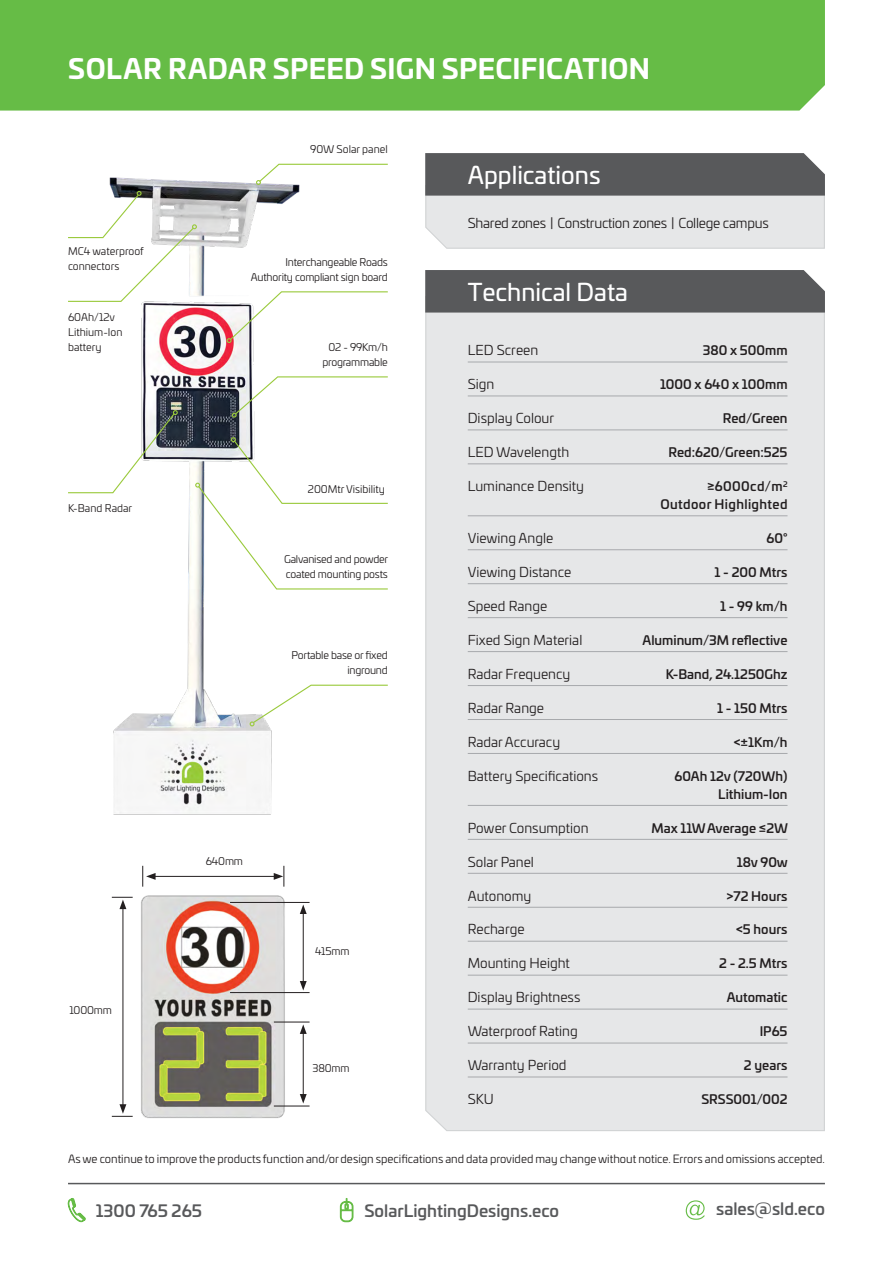
<style>
.page{position:relative;width:893px;height:1263px;background:#fff}
.page>*{position:absolute;margin:0;border:0;box-sizing:border-box;transform-origin:0 0}
.t1{font:700 27px "Univia Pro";letter-spacing:.015em;color:#fff}
.t2{font:24px "Univia Pro";color:#fff}
.t3{font:500 16.5px "Univia Pro";color:#58595b}
.t4{font:13.5px "Univia Pro";color:#231f20}
.t5{font:13.5px "Univia Pro";letter-spacing:-.02em;color:#231f20}
.t6{font:500 12.75px/18px "Univia Pro";color:#231f20;text-align:right}
.t7{font:500 12.75px/18px "Univia Pro";letter-spacing:.03em;color:#231f20;text-align:right}
.t8{font:11.25px "Univia Pro";color:#231f20}
.t9{font:10.5px/15px "Univia Pro";letter-spacing:-.02em;color:#231f20;text-align:right}
.t10{font:10.5px/15px "Univia Pro";color:#231f20}
</style>
<div class="page">
<div style="left:425px;top:313px;width:400px;height:818px;background:#e6e7e8"></div>
<hr style="left:468px;top:362px;width:319px;height:1px;background:#a7a9ac">
<hr style="left:468px;top:396px;width:319px;height:1px;background:#a7a9ac">
<hr style="left:468px;top:429px;width:319px;height:1px;background:#a7a9ac">
<hr style="left:468px;top:463px;width:319px;height:1px;background:#a7a9ac">
<hr style="left:468px;top:515px;width:319px;height:1px;background:#a7a9ac">
<hr style="left:468px;top:549px;width:319px;height:1px;background:#a7a9ac">
<hr style="left:468px;top:583px;width:319px;height:1px;background:#a7a9ac">
<hr style="left:468px;top:617px;width:319px;height:1px;background:#a7a9ac">
<hr style="left:468px;top:651px;width:319px;height:1px;background:#a7a9ac">
<hr style="left:468px;top:685px;width:319px;height:1px;background:#a7a9ac">
<hr style="left:468px;top:719px;width:319px;height:1px;background:#a7a9ac">
<hr style="left:468px;top:753px;width:319px;height:1px;background:#a7a9ac">
<hr style="left:468px;top:805px;width:319px;height:1px;background:#a7a9ac">
<hr style="left:468px;top:839px;width:319px;height:1px;background:#a7a9ac">
<hr style="left:468px;top:873px;width:319px;height:1px;background:#a7a9ac">
<hr style="left:468px;top:907px;width:319px;height:1px;background:#a7a9ac">
<hr style="left:468px;top:941px;width:319px;height:1px;background:#a7a9ac">
<hr style="left:468px;top:975px;width:319px;height:1px;background:#a7a9ac">
<hr style="left:468px;top:1009px;width:319px;height:1px;background:#a7a9ac">
<hr style="left:468px;top:1043px;width:319px;height:1px;background:#a7a9ac">
<hr style="left:468px;top:1076px;width:319px;height:1px;background:#a7a9ac">
<div style="left:425px;top:270px;width:400px;height:43px;background:#58595b"></div>
<svg style="left:340px;top:1198px;width:13px;height:24px"></svg>
<svg style="left:68px;top:1198px;width:18px;height:24px"></svg>
<svg style="left:686px;top:1200px;width:19px;height:20px"></svg>
<hr style="left:68px;top:1183px;width:757px;height:1px;background:#58595b">
<div style="left:0;top:0;width:825px;height:111px;background:#66bc46"></div>
<svg style="left:425px;top:153px;width:400px;height:96px;background:#a7a8aa"></svg>
<img style="left:141px;top:895px;width:147px;height:223px">
<img style="left:109px;top:177px;width:191px;height:638px">
<svg style="left:256px;top:163px;width:132px;height:22px"></svg>
<svg style="left:232px;top:376px;width:156px;height:42px"></svg>
<svg style="left:227px;top:291px;width:161px;height:52px"></svg>
<svg style="left:68px;top:191px;width:129px;height:111px"></svg>
<svg style="left:68px;top:410px;width:110px;height:84px"></svg>
<svg style="left:250px;top:684px;width:138px;height:42px"></svg>
<svg style="left:195px;top:437px;width:193px;height:153px"></svg>
<hr style="left:153px;top:876px;width:123px;height:1px;background:#231f20">
<hr style="left:303px;top:911px;width:1px;height:72px;background:#231f20">
<svg style="left:300px;top:904px;width:7px;height:10px"></svg>
<svg style="left:300px;top:981px;width:7px;height:9px"></svg>
<hr style="left:303px;top:1031px;width:1px;height:65px;background:#231f20">
<svg style="left:300px;top:1024px;width:7px;height:10px"></svg>
<svg style="left:300px;top:1094px;width:7px;height:9px"></svg>
<hr style="left:123px;top:907px;width:1px;height:199px;background:#231f20">
<svg style="left:112px;top:897px;width:21px;height:12px"></svg>
<svg style="left:142px;top:866px;width:14px;height:21px"></svg>
<svg style="left:274px;top:866px;width:10px;height:21px"></svg>
<hr style="left:274px;top:1022px;width:36px;height:1px;background:#231f20">
<hr style="left:274px;top:1106px;width:36px;height:1px;background:#231f20">
<hr style="left:230px;top:902px;width:80px;height:1px;background:#231f20">
<hr style="left:230px;top:992px;width:80px;height:1px;background:#231f20">
<svg style="left:112px;top:1104px;width:21px;height:13px"></svg>
<p class="t1" style="left:68px;top:47px;width:583px">SOLAR RADAR SPEED SIGN SPECIFICATION</p>
<p class="t10" style="left:68px;top:243px;width:77px">MC4 waterproof connectors</p>
<p class="t10" style="left:68px;top:309px;width:56px">60Ah/12v<br>Lithium-Ion battery</p>
<p class="t10" style="left:68px;top:500px;width:66px">K-Band Radar</p>
<p class="t10" style="left:310px;top:141px;width:79px">90W Solar panel</p>
<p class="t9" style="left:251px;top:254px;width:138px">Interchangeable Roads<br>Authority compliant sign board</p>
<p class="t9" style="left:322px;top:339px;width:67px;text-align:center">02 - 99Km/h programmable</p>
<p class="t10" style="left:308px;top:481px;width:79px">200Mtr Visibility</p>
<p class="t9" style="left:284px;top:551px;width:106px;text-align:left">Galvanised and powder coated mounting posts</p>
<p class="t9" style="left:291px;top:647px;width:98px">Portable base or fixed inground</p>
<p class="t9" style="left:69px;top:1002px;width:44px">1000mm</p>
<p class="t9" style="left:206px;top:853px;width:39px">640mm</p>
<p class="t9" style="left:315px;top:943px;width:36px">415mm</p>
<p class="t9" style="left:313px;top:1060px;width:38px">380mm</p>
<p class="t2" style="left:468px;top:157px;width:134px">Applications</p>
<p class="t5" style="left:468px;top:213px;width:302px">Shared zones | Construction zones | College campus</p>
<p class="t2" style="left:468px;top:274px;width:162px">Technical Data</p>
<p class="t4" style="left:468px;top:340px;width:72px">LED Screen</p>
<p class="t6" style="left:703px;top:341px;width:86px">380 x 500mm</p>
<p class="t4" style="left:468px;top:374px;width:28px">Sign</p>
<p class="t6" style="left:660px;top:375px;width:129px">1000 x 640 x 100mm</p>
<p class="t4" style="left:468px;top:408px;width:88px">Display Colour</p>
<p class="t6" style="left:723px;top:409px;width:66px">Red/Green</p>
<p class="t4" style="left:468px;top:442px;width:103px">LED Wavelength</p>
<p class="t6" style="left:668px;top:442px;width:120px">Red:620/Green:525</p>
<p class="t4" style="left:468px;top:476px;width:118px">Luminance Density</p>
<p class="t7" style="left:660px;top:476px;width:129px">≥6000cd/m<sup>2<br></sup>Outdoor Highlighted</p>
<p class="t4" style="left:468px;top:528px;width:87px">Viewing Angle</p>
<p class="t6" style="left:766px;top:528px;width:23px">60°</p>
<p class="t4" style="left:468px;top:562px;width:105px">Viewing Distance</p>
<p class="t6" style="left:715px;top:562px;width:74px">1 - 200 Mtrs</p>
<p class="t4" style="left:468px;top:596px;width:81px">Speed Range</p>
<p class="t6" style="left:720px;top:596px;width:69px">1 - 99 km/h</p>
<p class="t4" style="left:468px;top:630px;width:116px">Fixed Sign Material</p>
<p class="t6" style="left:643px;top:630px;width:146px">Aluminum/3M reflective</p>
<p class="t4" style="left:468px;top:664px;width:104px">Radar Frequency</p>
<p class="t6" style="left:666px;top:664px;width:123px">K-Band, 24.1250Ghz</p>
<p class="t4" style="left:468px;top:698px;width:78px">Radar Range</p>
<p class="t6" style="left:717px;top:698px;width:72px">1 - 150 Mtrs</p>
<p class="t4" style="left:468px;top:732px;width:94px">Radar Accuracy</p>
<p class="t6" style="left:734px;top:732px;width:55px">&lt;±1Km/h</p>
<p class="t4" style="left:468px;top:766px;width:132px">Battery Specifications</p>
<p class="t6" style="left:674px;top:766px;width:115px">60Ah 12v (720Wh)<br>Lithium-Ion</p>
<p class="t4" style="left:468px;top:818px;width:122px">Power Consumption</p>
<p class="t6" style="left:651px;top:818px;width:138px">Max 11W Average ≤2W</p>
<p class="t4" style="left:468px;top:852px;width:68px">Solar Panel</p>
<p class="t6" style="left:737px;top:852px;width:53px">18v 90w</p>
<p class="t4" style="left:468px;top:886px;width:65px">Autonomy</p>
<p class="t6" style="left:726px;top:886px;width:63px">&gt;72 Hours</p>
<p class="t4" style="left:468px;top:920px;width:58px">Recharge</p>
<p class="t6" style="left:736px;top:920px;width:53px">&lt;5 hours</p>
<p class="t4" style="left:468px;top:953px;width:104px">Mounting Height</p>
<p class="t6" style="left:719px;top:954px;width:70px">2 - 2.5 Mtrs</p>
<p class="t4" style="left:468px;top:987px;width:114px">Display Brightness</p>
<p class="t6" style="left:727px;top:988px;width:62px">Automatic</p>
<p class="t4" style="left:468px;top:1021px;width:111px">Waterproof Rating</p>
<p class="t6" style="left:760px;top:1022px;width:29px">IP65</p>
<p class="t4" style="left:468px;top:1055px;width:100px">Warranty Period</p>
<p class="t6" style="left:744px;top:1056px;width:45px">2 years</p>
<p class="t4" style="left:468px;top:1089px;width:28px">SKU</p>
<p class="t6" style="left:701px;top:1089px;width:88px">SRSS001/002</p>
<p class="t8" style="left:68px;top:1151px;width:758px">As we continue to improve the products function and/or design specifications and data provided may change without notice. Errors and omissions accepted.</p>
<p class="t3" style="left:96px;top:1198px;width:108px">1300 765 265</p>
<p class="t3" style="left:364px;top:1198px;width:196px">SolarLightingDesigns.eco</p>
<p class="t3" style="left:716px;top:1196px;width:110px">sales@sld.eco</p>
</div>
